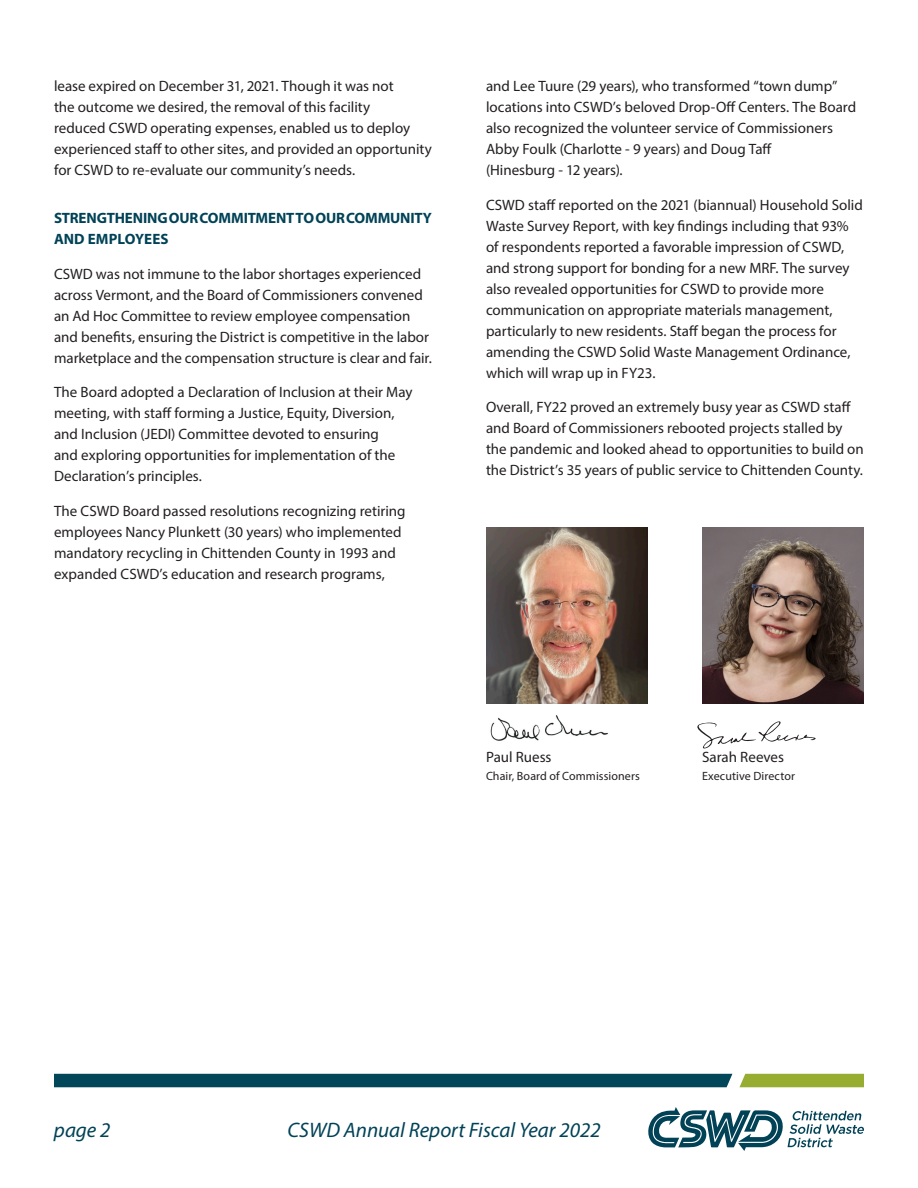
<style>
.page{position:relative;width:918px;height:1188px;background:#fff}
.page>*{position:absolute;margin:0;border:0;box-sizing:border-box;transform-origin:0 0}
.t1{font:italic 21px "Myriad Pro";color:#014257}
._03_Body_text{font:15px/21px "Myriad Pro";color:#231f20}
._02_Subhead{font:700 15px/21px "Myriad Pro";letter-spacing:-.01em;color:#014257}
._03_Body_text-2{font:12px "Myriad Pro";letter-spacing:.005em;color:#231f20}
</style>
<div class="page">
<svg style="left:648px;top:1107px;width:216px;height:44px"></svg>
<div style="left:740px;top:1074px;width:124px;height:13px;background:#97ad32"></div>
<div style="left:54px;top:1074px;width:678px;height:13px;background:#014659"></div>
<img style="left:490px;top:715px;width:118px;height:26px">
<svg style="left:697px;top:721px;width:119px;height:28px"></svg>
<img style="left:702px;top:527px;width:162px;height:177px">
<img style="left:486px;top:527px;width:162px;height:177px">
<p class="_03_Body_text" style="left:54px;top:75px;width:379px">lease expired on December 31, 2021. Though it was not<br>the outcome we desired, the removal of this facility<br>reduced CSWD operating expenses, enabled us to deploy experienced staff to other sites, and provided an opportunity for CSWD to re-evaluate our community’s needs.</p>
<p class="_02_Subhead" style="left:54px;top:207px;width:379px">STRENGTHENING OUR COMMITMENT TO OUR COMMUNITY<br>AND EMPLOYEES</p>
<p class="_03_Body_text" style="left:54px;top:263px;width:379px">CSWD was not immune to the labor shortages experienced across Vermont, and the Board of Commissioners convened an Ad Hoc Committee to review employee compensation and benefits, ensuring the District is competitive in the labor marketplace and the compensation structure is clear and fair.</p>
<p class="_03_Body_text" style="left:54px;top:381px;width:360px">The Board adopted a Declaration of Inclusion at their May meeting, with staff forming a Justice, Equity, Diversion, and Inclusion (JEDI) Committee devoted to ensuring<br>and exploring opportunities for implementation of the Declaration’s principles.</p>
<p class="_03_Body_text" style="left:54px;top:500px;width:353px">The CSWD Board passed resolutions recognizing retiring employees Nancy Plunkett (30 years) who implemented mandatory recycling in Chittenden County in 1993 and expanded CSWD’s education and research programs,</p>
<p class="_03_Body_text" style="left:486px;top:75px;width:372px">and Lee Tuure (29 years), who transformed “town dump” locations into CSWD’s beloved Drop-Off Centers. The Board also recognized the volunteer service of Commissioners Abby Foulk (Charlotte - 9 years) and Doug Taff<br>(Hinesburg - 12 years).</p>
<p class="_03_Body_text" style="left:486px;top:194px;width:378px">CSWD staff reported on the 2021 (biannual) Household Solid Waste Survey Report, with key findings including that 93% of respondents reported a favorable impression of CSWD, and strong support for bonding for a new MRF. The survey also revealed opportunities for CSWD to provide more communication on appropriate materials management, particularly to new residents. Staff began the process for amending the CSWD Solid Waste Management Ordinance, which will wrap up in FY23.</p>
<p class="_03_Body_text" style="left:486px;top:396px;width:379px">Overall, FY22 proved an extremely busy year as CSWD staff and Board of Commissioners rebooted projects stalled by the pandemic and looked ahead to opportunities to build on the District’s 35 years of public service to Chittenden County.</p>
<p class="_03_Body_text" style="left:486px;top:747px;width:67px">Paul Ruess</p>
<p class="_03_Body_text-2" style="left:486px;top:769px;width:155px">Chair, Board of Commissioners</p>
<p class="_03_Body_text" style="left:702px;top:747px;width:84px">Sarah Reeves</p>
<p class="_03_Body_text-2" style="left:702px;top:769px;width:94px">Executive Director</p>
<h1 class="t1" style="left:54px;top:1117px;width:58px">page 2</h1>
<h1 class="t1" style="left:288px;top:1117px;width:315px">CSWD Annual Report Fiscal Year 2022</h1>
</div>
